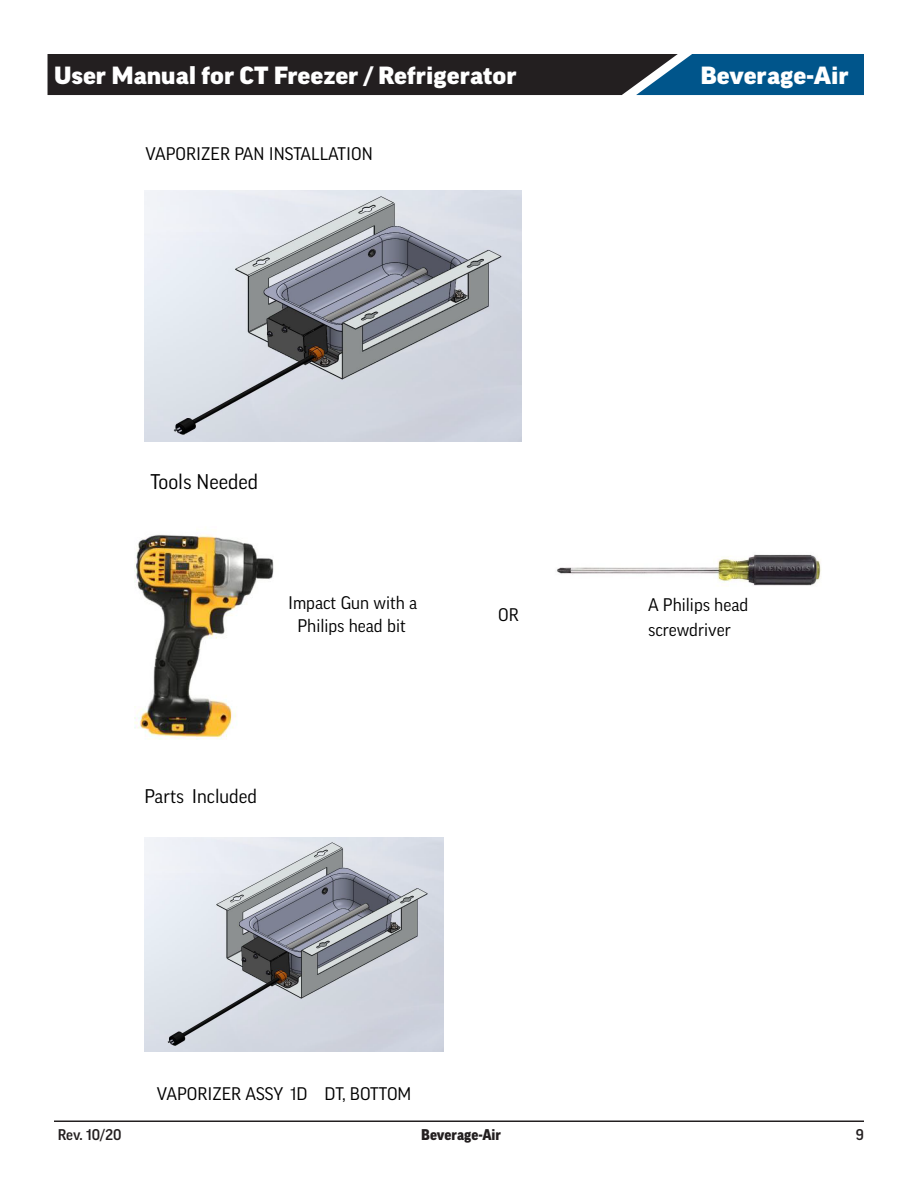
<style>
.page{position:relative;width:918px;height:1188px;background:#fff}
.page>*{position:absolute;margin:0;border:0;box-sizing:border-box;transform-origin:0 0}
.t1{font:900 expanded 24px "Good Pro";color:#fff}
.t2{font:20.55px "Good Pro";color:#000}
.t3{font:19.05px "Good Pro";color:#000}
.t4{font:17.55px/22.8px "Good Pro";color:#000;text-align:center}
.t5{font:900 15px "Good Pro";color:#231f20}
.t6{font:500 15px "Good Pro";letter-spacing:-.005em;color:#231f20}
</style>
<div class="page">
<svg style="left:48px;top:54px;width:816px;height:41px;background:#1e2f3d"></svg>
<hr style="left:54px;top:1120px;width:810px;height:2px;background:#231f20">
<img style="left:556px;top:554px;width:265px;height:32px">
<img style="left:144px;top:190px;width:378px;height:251px">
<img style="left:134px;top:534px;width:140px;height:206px">
<img style="left:144px;top:837px;width:300px;height:215px">
<h1 class="t1" style="left:54px;top:62px;width:464px">User Manual for CT Freezer / Refrigerator</h1>
<h1 class="t1" style="left:700px;top:62px;width:150px">Beverage-Air</h1>
<p class="t4" style="left:146px;top:142px;width:229px">VAPORIZER PAN INSTALLATION</p>
<p class="t2" style="left:150px;top:470px;width:109px">Tools Needed</p>
<p class="t4" style="left:288px;top:591px;width:131px">Impact Gun with a<br>Philips head bit</p>
<p class="t3" style="left:144px;top:785px;width:114px">Parts Included</p>
<p class="t4" style="left:498px;top:604px;width:22px">OR</p>
<p class="t4" style="left:157px;top:1083px;width:256px">VAPORIZER ASSY 1D DT, BOTTOM</p>
<p class="t4" style="left:648px;top:593px;width:102px">A Philips head</p>
<p class="t4" style="left:648px;top:618px;width:84px">screwdriver</p>
<p class="t6" style="left:58px;top:1127px;width:65px">Rev. 10/20</p>
<p class="t5" style="left:421px;top:1127px;width:82px">Beverage-Air</p>
<p class="t6" style="left:856px;top:1127px;width:10px">9</p>
</div>
